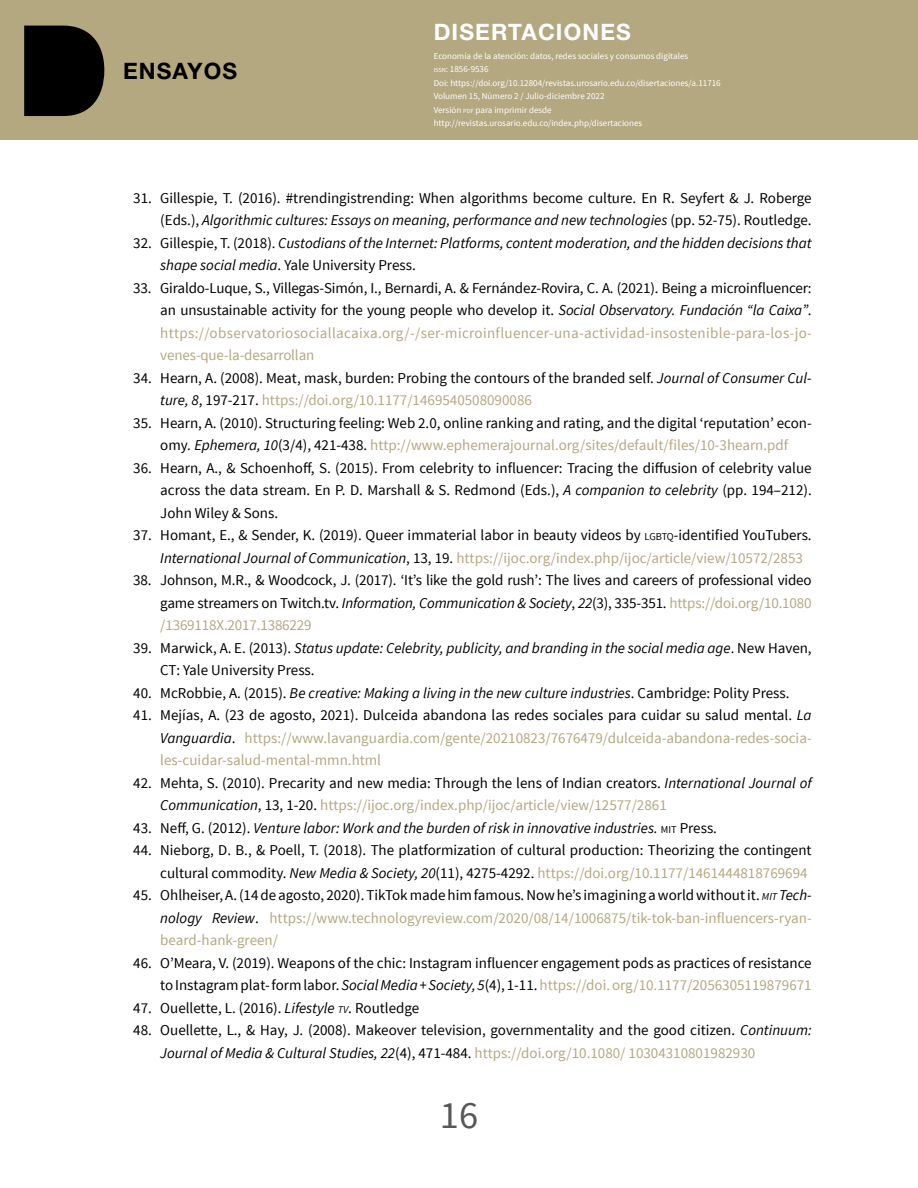
<style>
.page{position:relative;width:918px;height:1188px;background:#fff}
.page>*{position:absolute;margin:0;border:0;box-sizing:border-box;transform-origin:0 0}
.t1{font:38.4px "Source Sans Pro";color:#575756}
.t2{font:700 22.65px "Helvetica Neue LT Std";letter-spacing:.05em;color:#fff}
.t3{font:700 22.65px "Helvetica Neue LT Std";letter-spacing:.05em;color:#000}
.t4{font:15px/22.5px "Source Sans Pro";color:#000}
.t5{font:italic 15px/22.5px "Source Sans Pro";color:#000}
.t6{font:15px/22.5px "Source Sans Pro";color:#b4a881;text-align:justify}
.t7{font:9px/13.5px "Source Sans Pro";color:#fff}
.s1{font-size:6.3px}
.s2{font-style:italic}
.s3{font-style:normal}
.s4{color:#b4a881}
.s5{font-size:10.5px}
.s6{color:#000}
.s7{font-style:italic;color:#000}
.s8{font-style:normal;font-size:10.5px}
.s9{font-style:italic;font-size:10.5px;color:#000}
.s10{font-style:italic;font-size:10.5px}
</style>
<div class="page">
<div style="left:0;top:0;width:918px;height:139px;background:#b4a881"></div>
<svg style="left:24px;top:26px;width:80px;height:90px;background:#100f0b"></svg>
<h2 class="t3" style="left:123px;top:57px;width:116px">ENSAYOS</h2>
<h2 class="t2" style="left:434px;top:18px;width:199px">DISERTACIONES</h2>
<p class="t7" style="left:434px;top:49px;width:289px">Economía de la atención: datos, redes sociales y consumos digitales<br><span class="s1">ISSN</span>: 1856-9536<br>Doi: https://doi.org/10.12804/revistas.urosario.edu.co/disertaciones/a.11716<br>Volumen 15, Número 2 / Julio-diciembre 2022<br>Versión <span class="s1">PDF</span> para imprimir desde http://revistas.urosario.edu.co/index.php/disertaciones</p>
<p class="t4" style="left:133px;top:187px;width:680px;text-align:right">31. Gillespie, T. (2016). #trendingistrending: When algorithms become culture. En R. Seyfert &amp; J. Roberge (Eds.), <span class="s2">Algorithmic cultures: Essays on meaning, performance and new technologies</span> (pp. 52-75). Routledge.</p>
<p class="t5" style="left:160px;top:231px;width:653px;text-indent:-27px"><span class="s3">32. Gillespie, T. (2018).</span> Custodians of the Internet: Platforms, content moderation, and the hidden decisions that shape social media<span class="s3">. Yale University Press.</span></p>
<p class="t4" style="left:160px;top:277px;width:653px;text-align:justify;text-indent:-27px">33. Giraldo-Luque, S., Villegas-Simón, I., Bernardi, A. &amp; Fernández-Rovira, C. A. (2021). Being a microinfluencer: an unsustainable activity for the young people who develop it. <span class="s2">Social Observatory. Fundación “la Caixa”</span>. <span class="s4">https://observatoriosociallacaixa.org/-/ser-microinfluencer-una-actividad-insostenible-para-los-jo&shy;venes-que-la-desarrollan</span></p>
<p class="t4" style="left:160px;top:367px;width:653px;text-indent:-27px">34. Hearn, A. (2008). Meat, mask, burden: Probing the contours of the branded self. <span class="s2">Journal of Consumer Cul&shy;ture, 8</span>, 197-217. <span class="s4">https://doi.org/10.1177/1469540508090086</span></p>
<p class="t4" style="left:133px;top:412px;width:680px;text-align:center">35. Hearn, A. (2010). Structuring feeling: Web 2.0, online ranking and rating, and the digital ‘reputation’ econ&shy;omy<span class="s2">. Ephemera, 10</span>(3/4), 421-438. <span class="s4">http://www.ephemerajournal.org/sites/default/files/10-3hearn.pdf</span></p>
<p class="t4" style="left:160px;top:457px;width:653px;text-align:justify;text-indent:-27px">36. Hearn, A., &amp; Schoenhoff, S. (2015). From celebrity to influencer: Tracing the diffusion of celebrity value across the data stream. En P. D. Marshall &amp; S. Redmond (Eds.), <span class="s2">A companion to celebrity</span> (pp. 194–212).<br>John Wiley &amp; Sons.</p>
<p class="t4" style="left:160px;top:524px;width:653px;text-indent:-27px">37. Homant, E., &amp; Sender, K. (2019). Queer immaterial labor in beauty videos by <span class="s5">LGBTQ</span>-identified YouTubers.<br><span class="s2">International Journal of Communication</span>, 13, 19. <span class="s4">https://ijoc.org/index.php/ijoc/article/view/10572/2853</span></p>
<p class="t4" style="left:160px;top:569px;width:653px;text-align:justify;text-indent:-27px">38. Johnson, M.R., &amp; Woodcock, J. (2017). ‘It’s like the gold rush’: The lives and careers of professional video game streamers on Twitch.tv. <span class="s2">Information, Communication &amp; Society</span>, <span class="s2">22</span>(3), 335-351. <span class="s4">https://doi.org/10.1080 /1369118X.2017.1386229</span></p>
<p class="t5" style="left:160px;top:636px;width:653px;text-indent:-27px"><span class="s3">39. Marwick, A. E. (2013).</span> Status update: Celebrity, publicity, and branding in the social media age<span class="s3">. New Haven,<br>CT: Yale University Press.</span></p>
<p class="t5" style="left:133px;top:681px;width:658px"><span class="s3">40. McRobbie, A. (2015).</span> Be creative: Making a living in the new culture industries<span class="s3">. Cambridge: Polity Press.</span></p>
<p class="t6" style="left:160px;top:704px;width:653px;text-indent:-27px"><span class="s6">41. Mejías, A. (23 de agosto, 2021). Dulceida abandona las redes sociales para cuidar su salud mental.</span> <span class="s7">La Vanguardia</span><span class="s6">.</span> https://www.lavanguardia.com/gente/20210823/7676479/dulceida-abandona-redes-socia&shy;les-cuidar-salud-mental-mmn.html</p>
<p class="t4" style="left:160px;top:772px;width:653px;text-indent:-27px">42. Mehta, S. (2010). Precarity and new media: Through the lens of Indian creators. <span class="s2">International Journal of<br>Communication</span>, 13, 1-20. <span class="s4">https://ijoc.org/index.php/ijoc/article/view/12577/2861</span></p>
<p class="t5" style="left:133px;top:816px;width:585px"><span class="s3">43. Neff, G. (2012).</span> Venture labor: Work and the burden of risk in innovative industries. <span class="s8">MIT</span> <span class="s3">Press.</span></p>
<p class="t4" style="left:133px;top:839px;width:680px;text-align:right">44. Nieborg, D. B., &amp; Poell, T. (2018). The platformization of cultural production: Theorizing the contingent cultural commodity. <span class="s2">New Media &amp; Society, 20</span>(11), 4275-4292. <span class="s4">https://doi.org/10.1177/1461444818769694</span></p>
<p class="t6" style="left:160px;top:884px;width:653px;text-indent:-27px"><span class="s6">45. Ohlheiser, A. (14 de agosto, 2020). TikTok made him famous. Now he’s imagining a world without it.</span> <span class="s9">mit</span> <span class="s7">Tech&shy;nology Review</span><span class="s6">.</span> https://www.technologyreview.com/2020/08/14/1006875/tik-tok-ban-influencers-ryan&shy;beard-hank-green/</p>
<p class="t4" style="left:133px;top:952px;width:680px;text-align:right">46. O’Meara, V. (2019). Weapons of the chic: Instagram influencer engagement pods as practices of resistance to Instagram plat- form labor. <span class="s2">Social Media + Society, 5</span>(4), 1-11. <span class="s4">https://doi. org/10.1177/2056305119879671</span></p>
<p class="t4" style="left:133px;top:997px;width:287px">47. Ouellette, L. (2016). <span class="s2">Lifestyle</span> <span class="s10">tv</span>. Routledge</p>
<p class="t4" style="left:160px;top:1019px;width:653px;text-indent:-27px">48. Ouellette, L., &amp; Hay, J. (2008). Makeover television, governmentality and the good citizen. <span class="s2">Continuum:<br>Journal of Media &amp; Cultural Studies, 22</span>(4), 471-484. <span class="s4">https://doi.org/10.1080/ 10304310801982930</span></p>
<h1 class="t1" style="left:440px;top:1092px;width:40px">16</h1>
</div>
